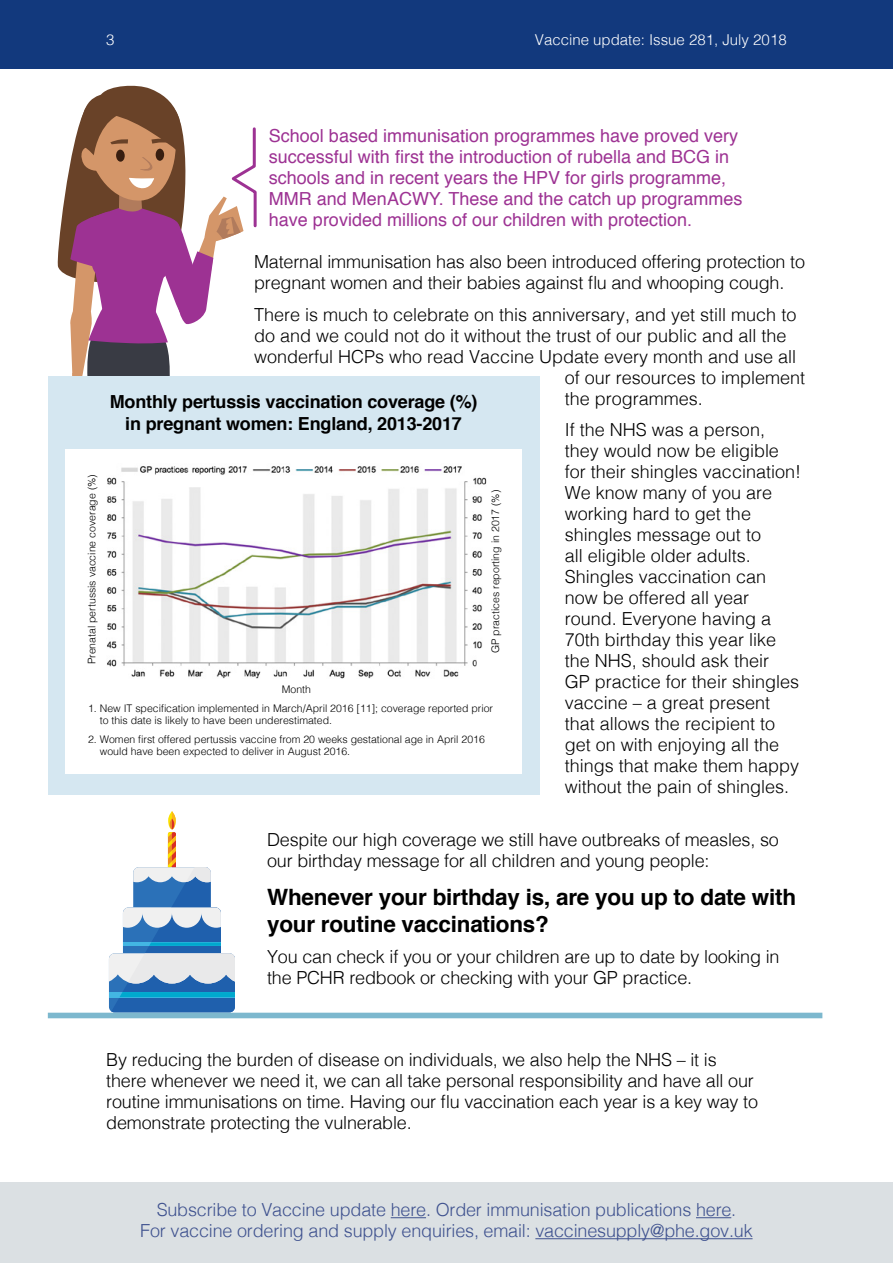
<style>
.page{position:relative;width:893px;height:1263px;background:#fff}
.page>*{position:absolute;margin:0;border:0;box-sizing:border-box;transform-origin:0 0}
.t1{font:700 22.5px/27px "Helvetica";letter-spacing:-.01em;color:#000}
.t2{font:300 18px/21px "Helvetica";color:#000}
.t3{font:18px/21px "Helvetica";color:#9d3293}
.t4{font:300 18px "Helvetica";letter-spacing:-.01em;color:#3f528f}
.t5{font:700 18px/22.5px "Helvetica";letter-spacing:-.01em;color:#000;text-align:center}
.t6{font:300 15px "Helvetica";color:#fff}
.t7{font:300 10.5px/12px "Helvetica";color:#000}
</style>
<div class="page">
<div style="left:0;top:1182px;width:893px;height:81px;background:#dbe0e3"></div>
<div style="left:0;top:0;width:893px;height:68px;background:#12397d"></div>
<hr style="left:391px;top:1217px;width:35px;height:1px;background:#3f528f">
<hr style="left:696px;top:1217px;width:35px;height:1px;background:#3f528f">
<hr style="left:535px;top:1238px;width:217px;height:1px;background:#3f528f">
<div style="left:48px;top:376px;width:491px;height:419px;background:#d5e7f1"></div>
<div style="left:65px;top:449px;width:457px;height:325px;background:#fff"></div>
<img style="left:107px;top:466px;width:380px;height:212px">
<svg style="left:57px;top:85px;width:201px;height:512px"></svg>
<svg style="left:109px;top:811px;width:126px;height:201px"></svg>
<div style="left:48px;top:1013px;width:774px;height:5px;background:#7db8ce"></div>
<p class="t6" style="left:106px;top:27px;width:10px">3</p>
<p class="t6" style="left:535px;top:27px;width:253px">Vaccine update: Issue 281, July 2018</p>
<p class="t3" style="left:269px;top:126px;width:475px">School based immunisation programmes have proved very successful with first the introduction of rubella and BCG in schools and in recent years the HPV for girls programme, MMR and MenACWY. These and the catch up programmes have provided millions of our children with protection.</p>
<p class="t2" style="left:254px;top:250px;width:552px">Maternal immunisation has also been introduced offering protection to pregnant women and their babies against flu and whooping cough.</p>
<p class="t2" style="left:254px;top:302px;width:544px">There is much to celebrate on this anniversary, and yet still much to</p>
<p class="t2" style="left:254px;top:323px;width:534px">do and we could not do it without the trust of our public and all the</p>
<p class="t2" style="left:254px;top:344px;width:544px">wonderful HCPs who read Vaccine Update every month and use all</p>
<p class="t2" style="left:565px;top:365px;width:242px">of our resources to implement</p>
<p class="t2" style="left:565px;top:386px;width:140px">the programmes.</p>
<p class="t2" style="left:565px;top:418px;width:238px">If the NHS was a person, they would now be eligible for their shingles vaccination!<br>We know many of you are working hard to get the shingles message out to<br>all eligible older adults.<br>Shingles vaccination can now be offered all year round. Everyone having a<br>70th birthday this year like the NHS, should ask their<br>GP practice for their shingles vaccine – a great present that allows the recipient to get on with enjoying all the things that make them happy without the pain of shingles.</p>
<p class="t5" style="left:110px;top:390px;width:369px">Monthly pertussis vaccination coverage (%) in pregnant women: England, 2013-2017</p>
<p class="t7" style="left:85px;top:664px;width:192px;rotate:-90deg">Prenatal pertussis vaccine coverage (%)</p>
<p class="t7" style="left:489px;top:653px;width:165px;rotate:-90deg">GP practices reporting in 2017 (%)</p>
<p class="t7" style="left:282px;top:683px;width:31px">Month</p>
<p class="t7" style="left:100px;top:702px;width:395px;text-indent:-12px">1. New IT specification implemented in March/April 2016 [11]; coverage reported prior to this date is likely to have been underestimated.</p>
<p class="t7" style="left:100px;top:732px;width:387px;text-indent:-12px">2. Women first offered pertussis vaccine from 20 weeks gestational age in April 2016 would have been expected to deliver in August 2016.</p>
<p class="t2" style="left:267px;top:828px;width:513px">Despite our high coverage we still have outbreaks of measles, so our birthday message for all children and young people:</p>
<p class="t1" style="left:267px;top:884px;width:531px">Whenever your birthday is, are you up to date with your routine vaccinations?</p>
<p class="t2" style="left:267px;top:945px;width:514px">You can check if you or your children are up to date by looking in the PCHR redbook or checking with your GP practice.</p>
<p class="t2" style="left:106px;top:1048px;width:653px">By reducing the burden of disease on individuals, we also help the NHS – it is there whenever we need it, we can all take personal responsibility and have all our routine immunisations on time. Having our flu vaccination each year is a key way to demonstrate protecting the vulnerable.</p>
<p class="t4" style="left:157px;top:1195px;width:581px">Subscribe to Vaccine update here. Order immunisation publications here.</p>
<p class="t4" style="left:140px;top:1216px;width:614px">For vaccine ordering and supply enquiries, email: vaccinesupply@phe.gov.uk</p>
</div>
